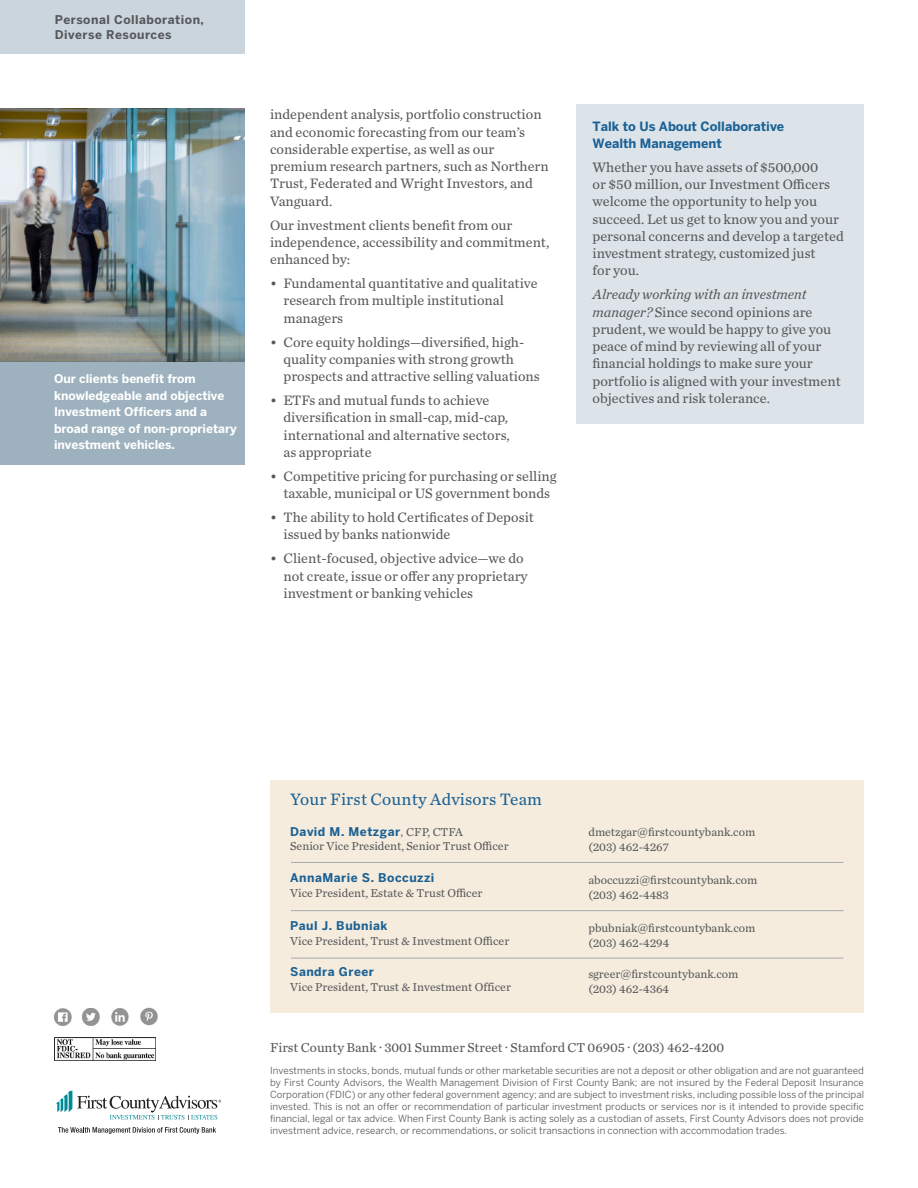
<style>
.page{position:relative;width:918px;height:1188px;background:#fff}
.page>*{position:absolute;margin:0;border:0;box-sizing:border-box;transform-origin:0 0}
.t1{font:17.25px "Chronicle Text G2";letter-spacing:.01em;color:#1b6194}
.t2{font:14.25px/17.2px "Chronicle Text G2";color:#57585a}
.t3{font:13.5px "Chronicle Text G2";color:#57585a}
.t4{font:700 12.75px/17.2px "Benton Sans";color:#1b6194}
.t5{font:12px/15px "Chronicle Text G2";color:#57585a}
.t6{font:700 12px/16.5px "Benton Sans";color:#fff}
.t7{font:700 12px "Benton Sans";letter-spacing:.04em;color:#1b6194}
.t8{font:700 12px "Benton Sans";letter-spacing:.04em;color:#57585a}
.t9{font:9.75px/12px "Benton Sans";color:#57585a;text-align:justify}
.s1{font-style:italic}
.s2{font-family:"Minion Pro";font-weight:400;color:#57585a}
.s3{font-family:"Chronicle Text G2";font-weight:400;color:#57585a}
.s4{font-family:"Akhand";font-weight:700}
</style>
<div class="page">
<img style="left:54px;top:1037px;width:102px;height:24px">
<svg style="left:56px;top:1091px;width:165px;height:29px"></svg>
<svg style="left:58px;top:1127px;width:158px;height:7px"></svg>
<div style="left:270px;top:780px;width:594px;height:233px;background:#f5ecdd"></div>
<hr style="left:291px;top:862px;width:552px;height:1px;background:#a8a9ad">
<hr style="left:291px;top:910px;width:552px;height:1px;background:#a8a9ad">
<hr style="left:291px;top:958px;width:552px;height:1px;background:#a8a9ad">
<img style="left:53px;top:1008px;width:19px;height:18px">
<img style="left:82px;top:1008px;width:17px;height:17px">
<img style="left:111px;top:1008px;width:18px;height:18px">
<img style="left:140px;top:1008px;width:18px;height:18px">
<div style="left:576px;top:104px;width:288px;height:319px;background:#dce3e9"></div>
<img style="left:0;top:108px;width:245px;height:253px">
<div style="left:0;top:362px;width:245px;height:103px;background:#9db1be"></div>
<div style="left:0;top:0;width:245px;height:54px;background:#cad5de"></div>
<p class="t8" style="left:55px;top:12px;width:151px">Personal Collaboration,</p>
<p class="t8" style="left:55px;top:27px;width:118px">Diverse Resources</p>
<p class="t6" style="left:54px;top:371px;width:184px">Our clients benefit from knowledgeable and objective<br>Investment Officers and a broad range of non-proprietary investment vehicles.</p>
<p class="t2" style="left:270px;top:105px;width:280px">independent analysis, portfolio construction and economic forecasting from our team’s considerable expertise, as well as our premium research partners, such as Northern Trust, Federated and Wright Investors, and Vanguard.</p>
<p class="t2" style="left:270px;top:216px;width:281px">Our investment clients benefit from our independence, accessibility and commitment, enhanced by:</p>
<p class="t2" style="left:284px;top:274px;width:256px;text-indent:-14px">• Fundamental quantitative and qualitative research from multiple institutional managers</p>
<p class="t2" style="left:284px;top:332px;width:258px;text-indent:-14px">• Core equity holdings—diversified, high&shy;quality companies with strong growth prospects and attractive selling valuations</p>
<p class="t2" style="left:284px;top:391px;width:228px;text-indent:-14px">• ETFs and mutual funds to achieve diversification in small-cap, mid-cap, international and alternative sectors, as appropriate</p>
<p class="t2" style="left:270px;top:467px;width:288px;text-align:center">• Competitive pricing for purchasing or selling taxable, municipal or US government bonds</p>
<p class="t2" style="left:284px;top:508px;width:252px;text-indent:-14px">• The ability to hold Certificates of Deposit issued by banks nationwide</p>
<p class="t2" style="left:284px;top:549px;width:246px;text-indent:-14px">• Client-focused, objective advice—we do not create, issue or offer any proprietary investment or banking vehicles</p>
<p class="t4" style="left:593px;top:117px;width:193px">Talk to Us About Collaborative<br>Wealth Management</p>
<p class="t2" style="left:593px;top:158px;width:253px">Whether you have assets of $500,000<br>or $50 million, our Investment Officers welcome the opportunity to help you succeed. Let us get to know you and your personal concerns and develop a targeted investment strategy, customized just<br>for you.</p>
<p class="t2" style="left:593px;top:285px;width:250px"><span class="s1">Already working with an investment manager?</span> Since second opinions are prudent, we would be happy to give you peace of mind by reviewing all of your financial holdings to make sure your portfolio is aligned with your investment objectives and risk tolerance.</p>
<p class="t1" style="left:290px;top:787px;width:253px">Your First County Advisors Team</p>
<p class="t7" style="left:290px;top:824px;width:174px">David M. Metzgar<span class="s2">,</span> <span class="s3">CFP, CTFA</span></p>
<p class="t5" style="left:290px;top:838px;width:220px">Senior Vice President, Senior Trust Officer</p>
<p class="t7" style="left:290px;top:871px;width:146px">AnnaMarie S. Boccuzzi</p>
<p class="t5" style="left:290px;top:885px;width:194px">Vice President, Estate &amp; Trust Officer</p>
<p class="t7" style="left:290px;top:919px;width:99px">Paul J. Bubniak</p>
<p class="t5" style="left:290px;top:933px;width:221px">Vice President, Trust &amp; Investment Officer</p>
<p class="t7" style="left:290px;top:965px;width:85px">Sandra Greer</p>
<p class="t5" style="left:290px;top:979px;width:222px">Vice President, Trust &amp; Investment Officer</p>
<p class="t5" style="left:588px;top:824px;width:168px">dmetzgar@firstcountybank.com (203) 462-4267</p>
<p class="t5" style="left:588px;top:872px;width:171px">aboccuzzi@firstcountybank.com (203) 462-4483</p>
<p class="t5" style="left:588px;top:920px;width:169px">pbubniak@firstcountybank.com (203) 462-4294</p>
<p class="t5" style="left:588px;top:966px;width:152px">sgreer@firstcountybank.com (203) 462-4364</p>
<p class="t3" style="left:270px;top:1037px;width:456px">First County Bank <span class="s4">·</span> 3001 Summer Street <span class="s4">·</span> Stamford CT 06905 <span class="s4">·</span> (203) 462-4200</p>
<p class="t9" style="left:270px;top:1064px;width:596px">Investments in stocks, bonds, mutual funds or other marketable securities are not a deposit or other obligation and are not guaranteed by First County Advisors, the Wealth Management Division of First County Bank; are not insured by the Federal Deposit Insurance Corporation (FDIC) or any other federal government agency; and are subject to investment risks, including possible loss of the principal invested. This is not an offer or recommendation of particular investment products or services nor is it intended to provide specific financial, legal or tax advice. When First County Bank is acting solely as a custodian of assets, First County Advisors does not provide investment advice, research, or recommendations, or solicit transactions in connection with accommodation trades.</p>
</div>
